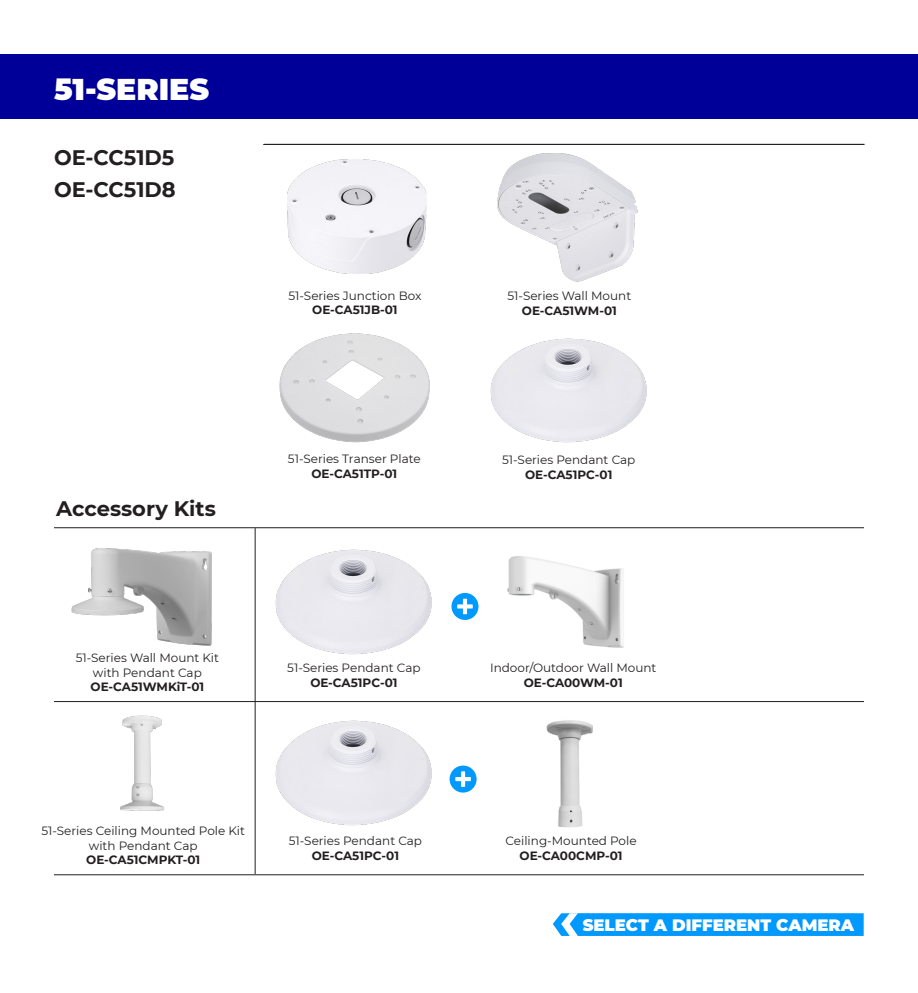
<style>
.page{position:relative;width:918px;height:993px;background:#fff}
.page>*{position:absolute;margin:0;border:0;box-sizing:border-box;transform-origin:0 0}
.t1{font:900 30px "Montserrat";color:#fff}
.t2{font:700 21px/32px "Montserrat";color:#231f20}
.t3{font:900 16.5px "Montserrat";color:#fff}
.t4{font:12px/14.4px "Montserrat";color:#231f20;text-align:center}
.t5{font:700 12px "Montserrat";color:#231f20}
</style>
<div class="page">
<hr style="left:263px;top:144px;width:601px;height:1px;background:#231f20">
<hr style="left:54px;top:701px;width:810px;height:1px;background:#231f20">
<hr style="left:54px;top:527px;width:810px;height:1px;background:#231f20">
<hr style="left:54px;top:874px;width:810px;height:1px;background:#231f20">
<div style="left:0;top:54px;width:918px;height:65px;background:#009"></div>
<hr style="left:264px;top:144px;width:601px;height:1px;background:#231f20">
<svg style="left:452px;top:593px;width:26px;height:27px"></svg>
<svg style="left:450px;top:765px;width:27px;height:27px"></svg>
<svg style="left:553px;top:913px;width:311px;height:22px;background:#0c9dff"></svg>
<img style="left:287px;top:159px;width:140px;height:114px">
<img style="left:497px;top:153px;width:141px;height:129px">
<img style="left:279px;top:333px;width:151px;height:110px">
<img style="left:490px;top:338px;width:157px;height:105px">
<img style="left:275px;top:549px;width:157px;height:106px">
<img style="left:507px;top:556px;width:117px;height:92px">
<img style="left:275px;top:720px;width:157px;height:106px">
<img style="left:547px;top:720px;width:45px;height:106px">
<img style="left:120px;top:715px;width:45px;height:96px">
<img style="left:71px;top:548px;width:141px;height:98px">
<hr style="left:255px;top:528px;width:1px;height:345px;background:#231f20">
<h1 class="t1" style="left:54px;top:66px;width:157px">51-SERIES</h1>
<h2 class="t2" style="left:54px;top:141px;width:123px">OE-CC51D5<br>OE-CC51D8</h2>
<p class="t4" style="left:288px;top:288px;width:135px">51-Series Junction Box</p>
<p class="t5" style="left:312px;top:301px;width:87px">OE-CA51JB-01</p>
<h2 class="t2" style="left:56px;top:491px;width:161px">Accessory Kits</h2>
<p class="t4" style="left:76px;top:650px;width:145px">51-Series Wall Mount Kit with Pendant Cap</p>
<p class="t5" style="left:91px;top:678px;width:115px">OE-CA51WMKiT-01</p>
<p class="t4" style="left:288px;top:451px;width:134px">51-Series Transer Plate</p>
<p class="t5" style="left:311px;top:465px;width:87px">OE-CA51TP-01</p>
<p class="t4" style="left:287px;top:660px;width:135px">51-Series Pendant Cap</p>
<p class="t5" style="left:310px;top:673px;width:89px">OE-CA51PC-01</p>
<p class="t4" style="left:41px;top:823px;width:205px">51-Series Ceiling Mounted Pole Kit with Pendant Cap</p>
<p class="t5" style="left:86px;top:851px;width:115px">OE-CA51CMPKT-01</p>
<p class="t4" style="left:289px;top:833px;width:135px">51-Series Pendant Cap</p>
<p class="t5" style="left:312px;top:846px;width:89px">OE-CA51PC-01</p>
<p class="t4" style="left:508px;top:288px;width:125px">51-Series Wall Mount</p>
<p class="t5" style="left:522px;top:302px;width:96px">OE-CA51WM-01</p>
<p class="t4" style="left:502px;top:452px;width:135px">51-Series Pendant Cap</p>
<p class="t5" style="left:525px;top:465px;width:89px">OE-CA51PC-01</p>
<p class="t4" style="left:490px;top:660px;width:168px">Indoor/Outdoor Wall Mount</p>
<p class="t5" style="left:524px;top:673px;width:100px">OE-CA00WM-01</p>
<p class="t4" style="left:506px;top:833px;width:133px">Ceiling-Mounted Pole</p>
<p class="t5" style="left:520px;top:846px;width:105px">OE-CA00CMP-01</p>
<h3 class="t3" style="left:583px;top:912px;width:273px">SELECT A DIFFERENT CAMERA</h3>
</div>
